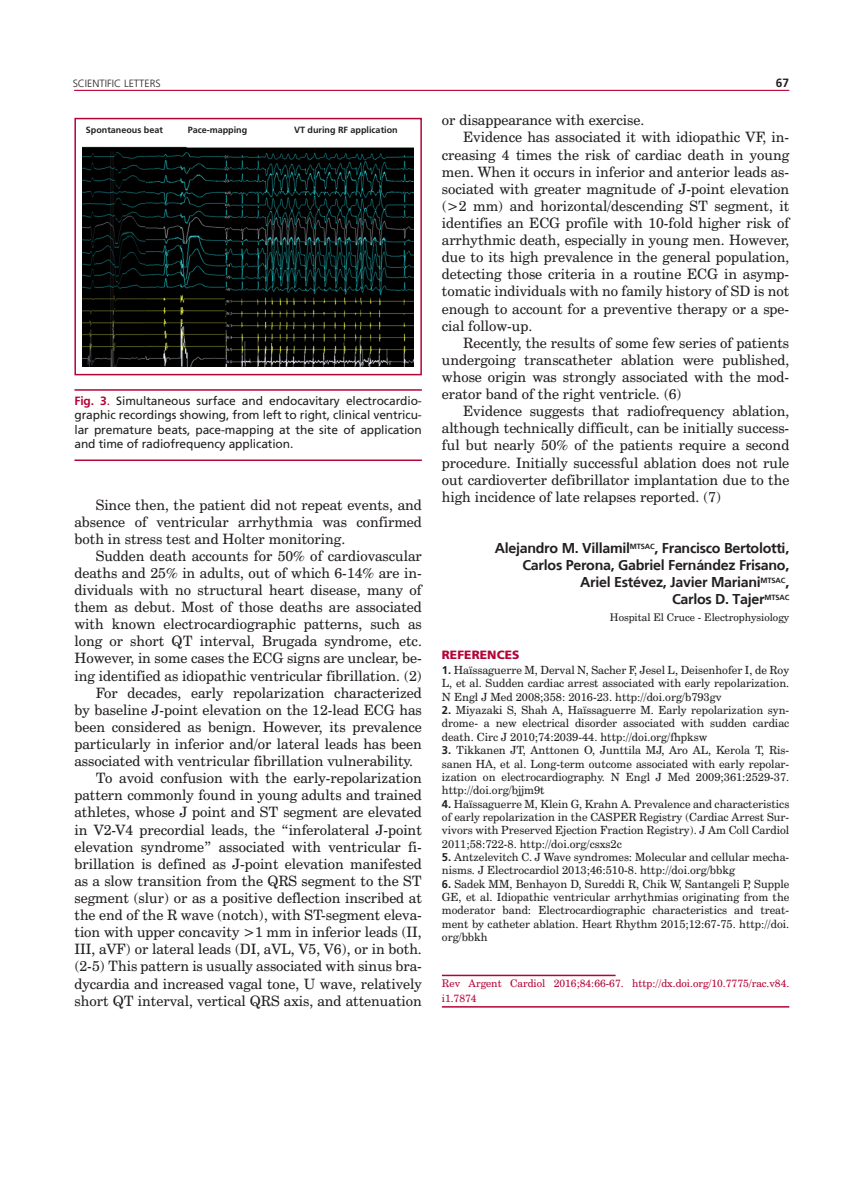
<style>
.page{position:relative;width:851px;height:1191px;background:#fff}
.page>*{position:absolute;margin:0;border:0;box-sizing:border-box;transform-origin:0 0}
.introduccion_y_resul{font:14.25px/17.1px "Century Schoolbook BT";color:#231f20;text-align:justify}
.introduccion_y_resul-2{font:700 14.25px "Frutiger";letter-spacing:-.02em;color:#231f20}
.t1{font:12px/14.4px "Frutiger";letter-spacing:-.01em;color:#231f20;text-align:justify}
.t2{font:12px "Frutiger Black B";letter-spacing:.01em;color:#b30437}
.t3{font:700 12px "Frutiger LT Std";color:#231f20}
.t4{font:11.25px/13.4px "Century Schoolbook BT";color:#231f20;text-align:justify}
.t5{font:10.5px/15px "Century Schoolbook BT";color:#b30437}
.introduccion_y_resul-3{font:10.5px "Century Schoolbook BT";color:#231f20}
.t6{font:300 10.5px "Frutiger LT Std";color:#231f20}
.t7{font:700 9px "Frutiger LT Std";color:#231f20}
.s1{font-family:"Frutiger LT Std";font-weight:700;color:#b30437}
.s2{color:#b30437}
.s3{font-family:"Frutiger LT Std";font-weight:700}
</style>
<div class="page">
<hr style="left:74px;top:90px;width:715px;height:1px;background:#b30437">
<img style="left:83px;top:146px;width:330px;height:220px">
<div style="left:74px;top:118px;width:348px;height:257px;border:2px solid #b30437"></div>
<hr style="left:74px;top:459px;width:348px;height:2px;background:#b30437">
<hr style="left:74px;top:389px;width:348px;height:2px;background:#b30437">
<hr style="left:442px;top:1006px;width:347px;height:1px;background:#b30437">
<hr style="left:442px;top:974px;width:173px;height:2px;background:#b30437">
<p class="t6" style="left:73px;top:77px;width:90px">SCIENTIFIC LETTERS</p>
<p class="t7" style="left:86px;top:124px;width:79px">Spontaneous beat</p>
<p class="t7" style="left:188px;top:124px;width:61px">Pace-mapping</p>
<p class="t7" style="left:294px;top:124px;width:105px">VT during RF application</p>
<p class="t1" style="left:74px;top:393px;width:349px"><span class="s1">Fig. 3</span><span class="s2">.</span> Simultaneous surface and endocavitary electrocardio&shy;graphic recordings showing, from left to right, clinical ventricu&shy;lar premature beats, pace-mapping at the site of application and time of radiofrequency application.</p>
<p class="introduccion_y_resul" style="left:74px;top:496px;width:349px;text-indent:21px">Since then, the patient did not repeat events, and absence of ventricular arrhythmia was confirmed both in stress test and Holter monitoring.</p>
<p class="introduccion_y_resul" style="left:74px;top:547px;width:349px;text-indent:21px">Sudden death accounts for 50% of cardiovascular deaths and 25% in adults, out of which 6-14% are in&shy;dividuals with no structural heart disease, many of them as debut. Most of those deaths are associated with known electrocardiographic patterns, such as long or short QT interval, Brugada syndrome, etc.<br>However, in some cases the ECG signs are unclear, be&shy;ing identified as idiopathic ventricular fibrillation. (2)</p>
<p class="introduccion_y_resul" style="left:74px;top:684px;width:349px;text-indent:21px">For decades, early repolarization characterized by baseline J-point elevation on the 12-lead ECG has been considered as benign. However, its prevalence particularly in inferior and/or lateral leads has been associated with ventricular fibrillation vulnerability.</p>
<p class="introduccion_y_resul" style="left:74px;top:769px;width:349px;text-indent:21px">To avoid confusion with the early-repolarization pattern commonly found in young adults and trained athletes, whose J point and ST segment are elevated in V2-V4 precordial leads, the “inferolateral J-point elevation syndrome” associated with ventricular fi&shy;brillation is defined as J-point elevation manifested as a slow transition from the QRS segment to the ST segment (slur) or as a positive deflection inscribed at the end of the R wave (notch), with ST-segment eleva&shy;tion with upper concavity &gt;1 mm in inferior leads (II, III, aVF) or lateral leads (DI, aVL, V5, V6), or in both. (2-5) This pattern is usually associated with sinus bra&shy;dycardia and increased vagal tone, U wave, relatively short QT interval, vertical QRS axis, and attenuation</p>
<p class="t3" style="left:775px;top:75px;width:15px">67</p>
<p class="introduccion_y_resul" style="left:442px;top:112px;width:204px">or disappearance with exercise.</p>
<p class="introduccion_y_resul" style="left:442px;top:129px;width:349px;text-indent:21px">Evidence has associated it with idiopathic VF, in&shy;creasing 4 times the risk of cardiac death in young men. When it occurs in inferior and anterior leads as&shy;sociated with greater magnitude of J-point elevation (&gt;2 mm) and horizontal/descending ST segment, it identifies an ECG profile with 10-fold higher risk of arrhythmic death, especially in young men. However, due to its high prevalence in the general population, detecting those criteria in a routine ECG in asymp&shy;tomatic individuals with no family history of SD is not enough to account for a preventive therapy or a spe&shy;cial follow-up.</p>
<p class="introduccion_y_resul" style="left:442px;top:334px;width:349px;text-indent:21px">Recently, the results of some few series of patients undergoing transcatheter ablation were published, whose origin was strongly associated with the mod&shy;erator band of the right ventricle. (6)</p>
<p class="introduccion_y_resul" style="left:442px;top:402px;width:349px;text-indent:21px">Evidence suggests that radiofrequency ablation, although technically difficult, can be initially success&shy;ful but nearly 50% of the patients require a second procedure. Initially successful ablation does not rule out cardioverter defibrillator implantation due to the high incidence of late relapses reported. (7)</p>
<p class="introduccion_y_resul-2" style="left:494px;top:540px;width:296px">Alejandro M. Villamil<sup>MTSAC</sup>, Francisco Bertolotti,</p>
<p class="introduccion_y_resul-2" style="left:522px;top:557px;width:268px">Carlos Perona, Gabriel Fernández Frisano,</p>
<p class="introduccion_y_resul-2" style="left:580px;top:574px;width:210px">Ariel Estévez, Javier Mariani<sup>MTSAC</sup>,</p>
<p class="introduccion_y_resul-2" style="left:672px;top:591px;width:119px">Carlos D. Tajer<sup>MTSAC</sup></p>
<p class="introduccion_y_resul-3" style="left:610px;top:611px;width:181px">Hospital El Cruce - Electrophysiology</p>
<p class="t2" style="left:442px;top:647px;width:79px">REFERENCES</p>
<p class="t4" style="left:442px;top:663px;width:349px"><span class="s3">1.</span> Haïssaguerre M, Derval N, Sacher F, Jesel L, Deisenhofer I, de Roy L, et al. Sudden cardiac arrest associated with early repolarization.<br>N Engl J Med 2008;358: 2016-23. http://doi.org/b793gv</p>
<p class="t4" style="left:442px;top:703px;width:349px"><span class="s3">2.</span> Miyazaki S, Shah A, Haïssaguerre M. Early repolarization syn&shy;drome- a new electrical disorder associated with sudden cardiac death. Circ J 2010;74:2039-44. http://doi.org/fhpksw</p>
<p class="t4" style="left:442px;top:743px;width:349px"><span class="s3">3.</span> Tikkanen JT, Anttonen O, Junttila MJ, Aro AL, Kerola T, Ris&shy;sanen HA, et al. Long-term outcome associated with early repolar&shy;ization on electrocardiography. N Engl J Med 2009;361:2529-37. http://doi.org/bjjm9t</p>
<p class="t4" style="left:442px;top:796px;width:349px"><span class="s3">4.</span> Haïssaguerre M, Klein G, Krahn A. Prevalence and characteristics of early repolarization in the CASPER Registry (Cardiac Arrest Sur&shy;vivors with Preserved Ejection Fraction Registry). J Am Coll Cardiol 2011;58:722-8. http://doi.org/csxs2c</p>
<p class="t4" style="left:442px;top:850px;width:349px"><span class="s3">5.</span> Antzelevitch C. J Wave syndromes: Molecular and cellular mecha&shy;nisms. J Electrocardiol 2013;46:510-8. http://doi.org/bbkg</p>
<p class="t4" style="left:442px;top:877px;width:349px"><span class="s3">6.</span> Sadek MM, Benhayon D, Sureddi R, Chik W, Santangeli P, Supple GE, et al. Idiopathic ventricular arrhythmias originating from the moderator band: Electrocardiographic characteristics and treat&shy;ment by catheter ablation. Heart Rhythm 2015;12:67-75. http://doi. org/bbkh</p>
<p class="t5" style="left:442px;top:975px;width:349px">Rev Argent Cardiol 2016;84:66-67. http://dx.doi.org/10.7775/rac.v84. i1.7874</p>
</div>
